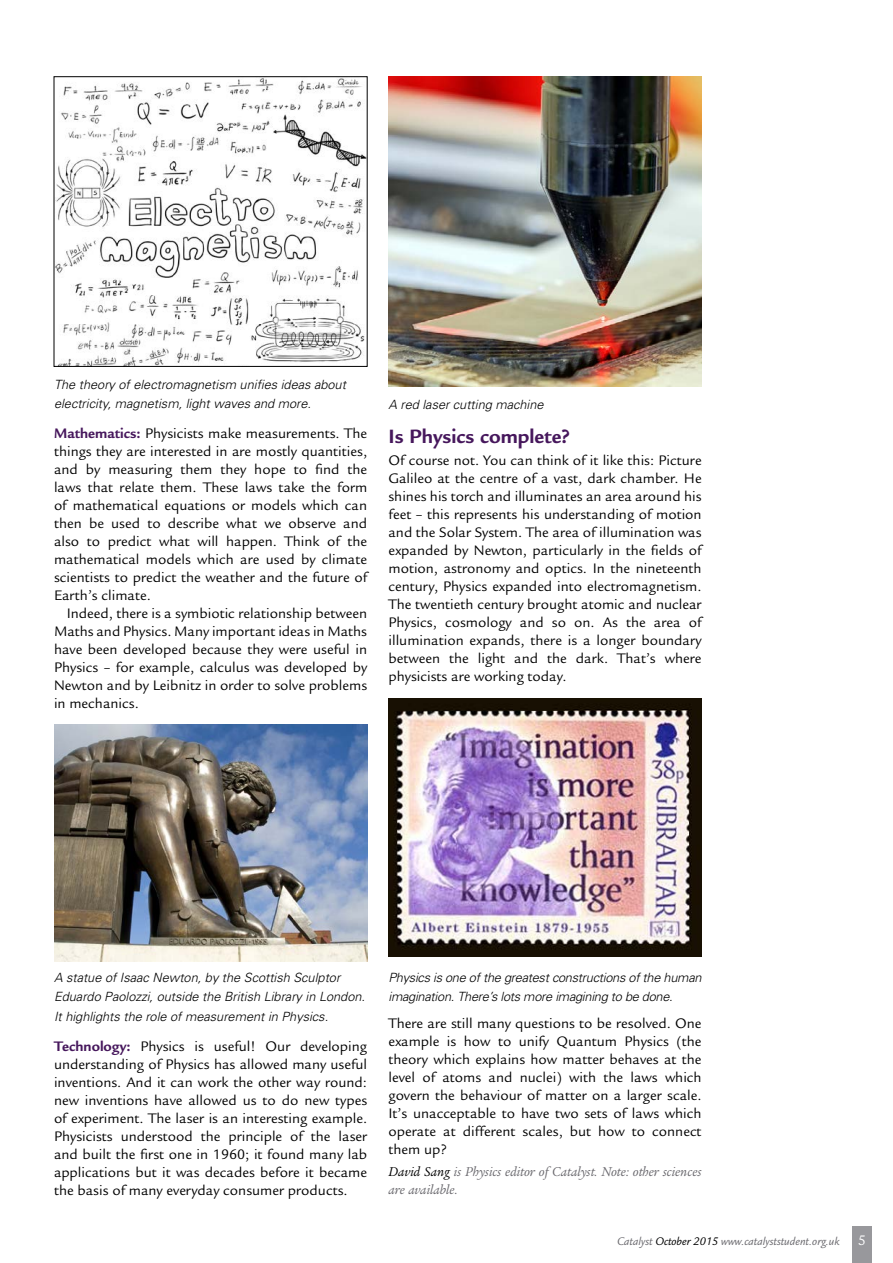
<style>
.page{position:relative;width:893px;height:1263px;background:#fff}
.page>*{position:absolute;margin:0;border:0;box-sizing:border-box;transform-origin:0 0}
.t1{font:700 21px "Legacy Sans";color:#46175c}
.t2{font:15px/18px "Legacy Sans";color:#000;text-align:justify}
.t3{font:italic 13.95px/18px "Legacy Ser ITC";color:#68676c}
.t4{font:italic 300 12.75px/19.5px "Univers";color:#000}
.t5{font:italic 300 12.75px/19.5px "Univers";letter-spacing:-.02em;color:#000}
.t6{font:italic 12px "Legacy Sans";color:#68676c}
.s1{font-weight:700;color:#46175c}
.s2{color:#000}
.s3{font-style:normal;font-size:15px;color:#fff}
</style>
<div class="page">
<div style="left:852px;top:1226px;width:20px;height:37px;background:#98989c"></div>
<img style="left:54px;top:724px;width:313px;height:237px">
<img style="left:56px;top:79px;width:309px;height:286px">
<img style="left:388px;top:77px;width:314px;height:310px">
<img style="left:388px;top:698px;width:314px;height:259px">
<p class="t4" style="left:54px;top:374px;width:293px">The theory of electromagnetism unifies ideas about electricity, magnetism, light waves and more.</p>
<p class="t2" style="left:54px;top:424px;width:315px"><span class="s1">Mathematics:</span> Physicists make measurements. The things they are interested in are mostly quantities, and by measuring them they hope to find the laws that relate them. These laws take the form of mathematical equations or models which can then be used to describe what we observe and also to predict what will happen. Think of the mathematical models which are used by climate scientists to predict the weather and the future of Earth’s climate.</p>
<p class="t2" style="left:54px;top:604px;width:315px;text-indent:13px">Indeed, there is a symbiotic relationship between Maths and Physics. Many important ideas in Maths have been developed because they were useful in Physics – for example, calculus was developed by Newton and by Leibnitz in order to solve problems in mechanics.</p>
<p class="t4" style="left:388px;top:394px;width:157px">A red laser cutting machine</p>
<h1 class="t1" style="left:388px;top:424px;width:183px">Is Physics complete?</h1>
<p class="t2" style="left:388px;top:451px;width:315px">Of course not. You can think of it like this: Picture Galileo at the centre of a vast, dark chamber. He shines his torch and illuminates an area around his feet – this represents his understanding of motion and the Solar System. The area of illumination was expanded by Newton, particularly in the fields of motion, astronomy and optics. In the nineteenth century, Physics expanded into electromagnetism.<br>The twentieth century brought atomic and nuclear Physics, cosmology and so on. As the area of illumination expands, there is a longer boundary between the light and the dark. That’s where physicists are working today.</p>
<p class="t4" style="left:54px;top:967px;width:313px">A statue of Isaac Newton, by the Scottish Sculptor<br>Eduardo Paolozzi, outside the British Library in London.<br>It highlights the role of measurement in Physics.</p>
<p class="t2" style="left:54px;top:1037px;width:315px"><span class="s1">Technology:</span> Physics is useful! Our developing understanding of Physics has allowed many useful inventions. And it can work the other way round: new inventions have allowed us to do new types of experiment. The laser is an interesting example.<br>Physicists understood the principle of the laser and built the first one in 1960; it found many lab applications but it was decades before it became the basis of many everyday consumer products.</p>
<p class="t5" style="left:388px;top:967px;width:315px">Physics is one of the greatest constructions of the human imagination. There’s lots more imagining to be done.</p>
<p class="t2" style="left:388px;top:1014px;width:315px">There are still many questions to be resolved. One example is how to unify Quantum Physics (the theory which explains how matter behaves at the level of atoms and nuclei) with the laws which govern the behaviour of matter on a larger scale.<br>It’s unacceptable to have two sets of laws which operate at different scales, but how to connect them up?</p>
<p class="t3" style="left:388px;top:1163px;width:315px"><span class="s2">David Sang</span> is Physics editor of Catalyst. Note: other sciences are available.</p>
<p class="t6" style="left:617px;top:1235px;width:250px">Catalyst <span class="s2">October 2015</span> www.catalyststudent.org.uk <span class="s3">5</span></p>
</div>
